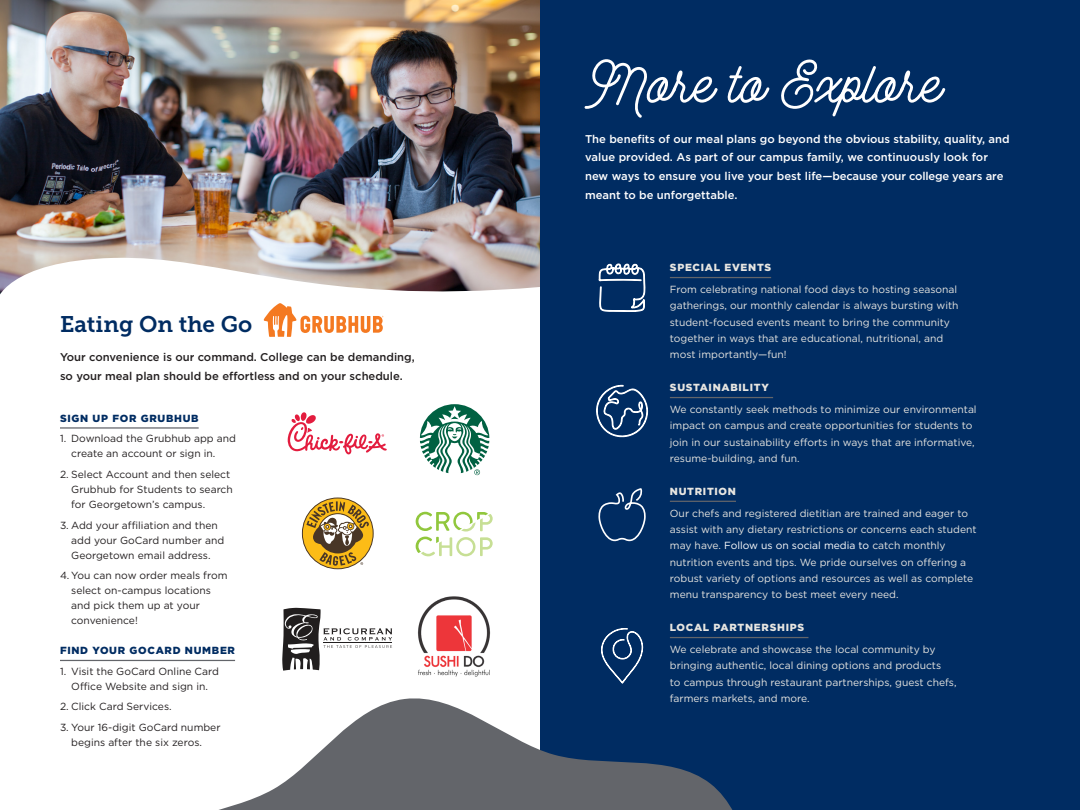
<style>
.page{position:relative;width:1080px;height:810px;background:#fff}
.page>*{position:absolute;margin:0;border:0;box-sizing:border-box;transform-origin:0 0}
.t1{font:700 70px "Hustle Script";color:#fff}
.t2{font:22.5px "Museo Slab 700";color:#002c62}
.t3{font:500 11.25px/18.8px "Gotham HTF";color:#fff}
.t4{font:500 11.25px/18.8px "Gotham HTF";color:#231f20}
.t5{font:10.25px/16.2px "Gotham HTF";color:#e8e6e1}
.t6{font:10.25px/15px "Gotham HTF";color:#231f20}
.t7{font:900 10.25px "Gotham HTF";letter-spacing:.07em;color:#e8e6e1}
.t8{font:900 10.25px "Gotham HTF";letter-spacing:.07em;color:#002c62}
.s1{color:#fff}
</style>
<div class="page">
<div style="left:540px;top:0;width:540px;height:810px;background:#002c62"></div>
<svg style="left:219px;top:698px;width:514px;height:112px;fill:#63656a"></svg>
<img style="left:0;top:0;width:540px;height:255px">
<hr style="left:60px;top:427px;width:139px;height:2px;background:#63656a">
<hr style="left:60px;top:660px;width:175px;height:1px;background:#63656a">
<svg style="left:0;top:255px;width:540px;height:66px"></svg>
<hr style="left:670px;top:277px;width:101px;height:1px;background:#63656a">
<hr style="left:670px;top:397px;width:103px;height:1px;background:#63656a">
<hr style="left:670px;top:501px;width:66px;height:1px;background:#63656a">
<hr style="left:670px;top:637px;width:138px;height:1px;background:#63656a">
<svg style="left:598px;top:488px;width:48px;height:54px"></svg>
<svg style="left:596px;top:384px;width:52px;height:54px"></svg>
<svg style="left:601px;top:628px;width:43px;height:56px"></svg>
<svg style="left:599px;top:263px;width:47px;height:49px"></svg>
<svg style="left:287px;top:412px;width:100px;height:43px"></svg>
<svg style="left:420px;top:404px;width:69px;height:71px"></svg>
<svg style="left:416px;top:512px;width:77px;height:44px"></svg>
<svg style="left:302px;top:498px;width:72px;height:71px"></svg>
<svg style="left:264px;top:303px;width:119px;height:34px"></svg>
<svg style="left:282px;top:608px;width:110px;height:63px"></svg>
<img style="left:418px;top:596px;width:73px;height:81px">
<p class="t2" style="left:60px;top:312px;width:194px">Eating On the Go</p>
<p class="t4" style="left:60px;top:348px;width:356px">Your convenience is our command. College can be demanding, so your meal plan should be effortless and on your schedule.</p>
<p class="t8" style="left:60px;top:412px;width:140px">SIGN UP FOR GRUBHUB</p>
<p class="t6" style="left:71px;top:431px;width:166px;text-indent:-11px">1. Download the Grubhub app and create an account or sign in.</p>
<p class="t6" style="left:71px;top:467px;width:163px;text-indent:-11px">2. Select Account and then select<br>Grubhub for Students to search for Georgetown’s campus.</p>
<p class="t6" style="left:71px;top:517px;width:154px;text-indent:-11px">3. Add your affiliation and then add your GoCard number and<br>Georgetown email address.</p>
<p class="t6" style="left:71px;top:568px;width:158px;text-indent:-11px">4. You can now order meals from select on-campus locations and pick them up at your convenience!</p>
<p class="t8" style="left:60px;top:645px;width:177px">FIND YOUR GOCARD NUMBER</p>
<p class="t6" style="left:60px;top:664px;width:161px;text-align:center">1. Visit the GoCard Online Card<br>Office Website and sign in.</p>
<p class="t6" style="left:60px;top:699px;width:113px">2. Click Card Services.</p>
<p class="t6" style="left:71px;top:720px;width:151px;text-indent:-11px">3. Your 16-digit GoCard number begins after the six zeros.</p>
<p class="t1" style="left:585px;top:45px;width:359px">More to Explore</p>
<p class="t3" style="left:585px;top:129px;width:426px">The benefits of our meal plans go beyond the obvious stability, quality, and value provided. As part of our campus family, we continuously look for new ways to ensure you live your best life—because your college years are meant to be unforgettable.</p>
<p class="t7" style="left:670px;top:262px;width:103px">SPECIAL EVENTS</p>
<p class="t5" style="left:670px;top:281px;width:290px">From celebrating national food days to hosting seasonal gatherings, our monthly calendar is always bursting with student-focused events meant to bring the community together in ways that are educational, nutritional, and most importantly—fun!</p>
<p class="t7" style="left:670px;top:382px;width:100px">SUSTAINABILITY</p>
<p class="t5" style="left:670px;top:401px;width:308px">We constantly seek methods to minimize our environmental impact on campus and create opportunities for students to join in our sustainability efforts in ways that are informative, resume-building, and fun.</p>
<p class="t7" style="left:670px;top:486px;width:68px">NUTRITION</p>
<p class="t5" style="left:670px;top:505px;width:308px">Our chefs and registered dietitian are trained and eager to assist with any dietary restrictions or concerns each student may have. <span class="s1">Follow us on social media to</span> catch monthly nutrition events and tips. We pride ourselves on offering a robust variety of options and resources as well as complete menu transparency to best meet every need.</p>
<p class="t7" style="left:670px;top:622px;width:136px">LOCAL PARTNERSHIPS</p>
<p class="t5" style="left:670px;top:641px;width:288px">We celebrate and showcase the local community by bringing authentic, local dining options and products<br>to campus through restaurant partnerships, guest chefs, farmers markets, and more.</p>
</div>
